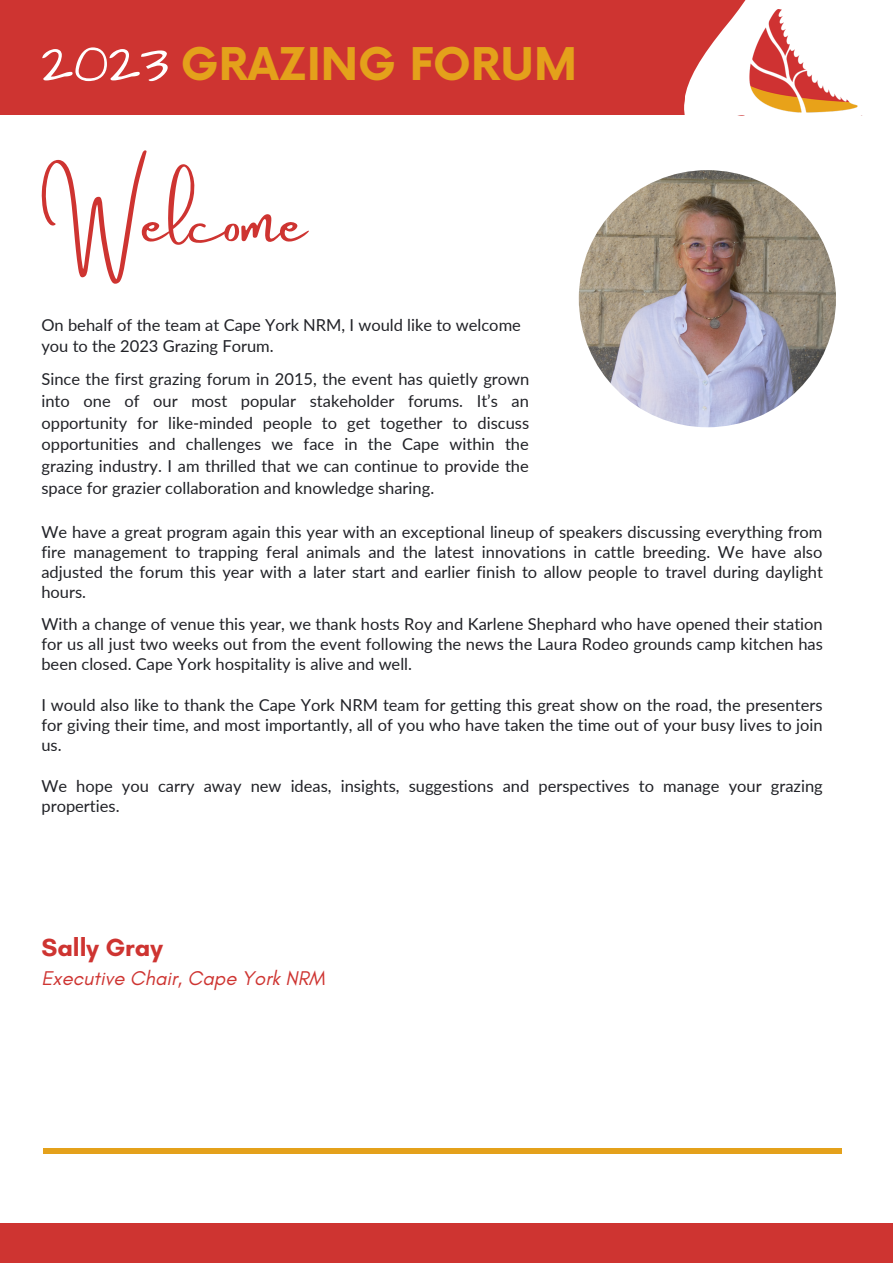
<style>
.page{position:relative;width:893px;height:1264px;background:#fff}
.page>*{position:absolute;margin:0;border:0;box-sizing:border-box;transform-origin:0 0}
.t1{font:61.35px "Amsterdam Two";color:#ce3431}
.t2{font:55.8px "Architects Daughter";color:#fff}
.t3{font:700 43.8px "Now";color:#e4a11b}
.t4{font:700 25.35px "Glacial Indifference";color:#ce3431}
.t5{font:italic 20.25px "Glacial Indifference";color:#ce3431}
.t6{font:16.5px/20.2px "Lato";color:#212227;text-align:justify}
</style>
<div class="page">
<div style="left:44px;top:1147px;width:797px;height:6px;background:#e4a11b"></div>
<div style="left:0;top:1223px;width:892px;height:39px;background:#ce3431"></div>
<div style="left:0;top:0;width:892px;height:115px;background:#ce3431"></div>
<svg style="left:684px;top:0;width:208px;height:204px"></svg>
<img style="left:728px;top:10px;width:150px;height:105px">
<img style="left:578px;top:170px;width:257px;height:257px;border-radius:50%">
<p class="t2" style="left:41px;top:26px;width:129px">2023</p>
<p class="t3" style="left:181px;top:41px;width:397px">GRAZING FORUM</p>
<p class="t1" style="left:41px;top:188px;width:266px">Welcome</p>
<p class="t6" style="left:41px;top:313px;width:481px;line-height:21.8px">On behalf of the team at Cape York NRM, I would like to welcome you to the 2023 Grazing Forum.</p>
<p class="t6" style="left:41px;top:368px;width:489px;line-height:21.8px">Since the first grazing forum in 2015, the event has quietly grown into one of our most popular stakeholder forums. It’s an opportunity for like-minded people to get together to discuss opportunities and challenges we face in the Cape within the grazing industry. I am thrilled that we can continue to provide the space for grazier collaboration and knowledge sharing.</p>
<p class="t6" style="left:41px;top:521px;width:783px">We have a great program again this year with an exceptional lineup of speakers discussing everything from fire management to trapping feral animals and the latest innovations in cattle breeding. We have also adjusted the forum this year with a later start and earlier finish to allow people to travel during daylight hours.</p>
<p class="t6" style="left:41px;top:613px;width:782px">With a change of venue this year, we thank hosts Roy and Karlene Shephard who have opened their station for us all just two weeks out from the event following the news the Laura Rodeo grounds camp kitchen has been closed. Cape York hospitality is alive and well.</p>
<p class="t6" style="left:41px;top:694px;width:782px">I would also like to thank the Cape York NRM team for getting this great show on the road, the presenters for giving their time, and most importantly, all of you who have taken the time out of your busy lives to join us.</p>
<p class="t6" style="left:41px;top:775px;width:782px">We hope you carry away new ideas, insights, suggestions and perspectives to manage your grazing properties.</p>
<p class="t4" style="left:41px;top:931px;width:123px">Sally Gray</p>
<p class="t5" style="left:41px;top:965px;width:285px">Executive Chair, Cape York NRM</p>
</div>
